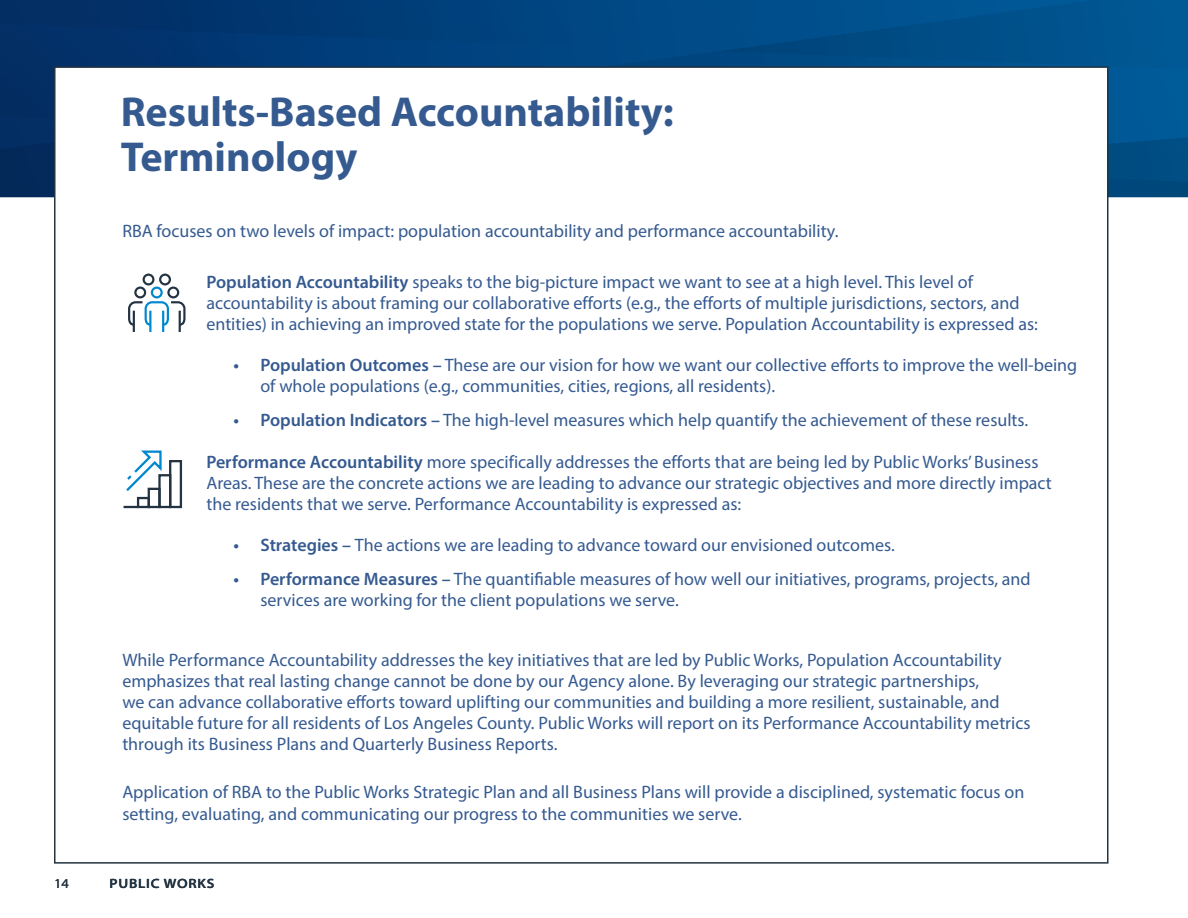
<style>
.page{position:relative;width:1188px;height:918px;background:#fff}
.page>*{position:absolute;margin:0;border:0;box-sizing:border-box;transform-origin:0 0}
.t1{font:700 42px/45px "Myriad Pro";color:#355a90}
.t2{font:18px/21px "Myriad Pro";color:#355a90}
.t3{font:600 semi-expanded 13.5px "Myriad Pro";letter-spacing:.06em;color:#233342}
.t4{font:semi-expanded 13.5px "Myriad Pro";color:#233342}
.s1{font-weight:600}
</style>
<div class="page">
<svg style="left:0;top:0;width:1188px;height:197px"></svg>
<div style="left:54px;top:66px;width:1054px;height:798px;background:#fff;border:2px solid #233342"></div>
<div style="left:151px;top:287px;width:12px;height:11px;border:2px solid #0088ce;border-radius:50%"></div>
<hr style="left:162px;top:311px;width:2px;height:21px;background:#0088ce">
<hr style="left:149px;top:311px;width:2px;height:21px;background:#0088ce">
<div style="left:134px;top:287px;width:12px;height:11px;border:2px solid #233342;border-radius:50%"></div>
<hr style="left:133px;top:311px;width:2px;height:21px;background:#233342">
<div style="left:167px;top:287px;width:12px;height:11px;border:2px solid #233342;border-radius:50%"></div>
<svg style="left:128px;top:301px;width:58px;height:26px"></svg>
<hr style="left:179px;top:311px;width:2px;height:21px;background:#233342">
<div style="left:159px;top:274px;width:12px;height:11px;border:2px solid #233342;border-radius:50%"></div>
<div style="left:143px;top:274px;width:11px;height:11px;border:2px solid #233342;border-radius:50%"></div>
<div style="left:148px;top:488px;width:13px;height:20px;border:2px solid #233342"></div>
<div style="left:137px;top:497px;width:13px;height:11px;border:2px solid #233342"></div>
<div style="left:169px;top:460px;width:13px;height:48px;border:2px solid #233342"></div>
<div style="left:158px;top:474px;width:13px;height:34px;border:2px solid #233342"></div>
<svg style="left:124px;top:506px;width:14px;height:2px"></svg>
<svg style="left:126px;top:450px;width:37px;height:44px"></svg>
<h1 class="t1" style="left:121px;top:88px;width:555px">Results-Based Accountability:<br>Terminology</h1>
<p class="t2" style="left:122px;top:220px;width:716px">RBA focuses on two levels of impact: population accountability and performance accountability.</p>
<p class="t2" style="left:206px;top:271px;width:833px"><span class="s1">Population Accountability</span> speaks to the big-picture impact we want to see at a high level. This level of accountability is about framing our collaborative efforts (e.g., the efforts of multiple jurisdictions, sectors, and entities) in achieving an improved state for the populations we serve. Population Accountability is expressed as:</p>
<p class="t2" style="left:260px;top:354px;width:818px;text-indent:-27px"><span class="s1">• Population Outcomes –</span> These are our vision for how we want our collective efforts to improve the well-being of whole populations (e.g., communities, cities, regions, all residents).</p>
<p class="t2" style="left:233px;top:410px;width:795px"><span class="s1">• Population Indicators –</span> The high-level measures which help quantify the achievement of these results.</p>
<p class="t2" style="left:206px;top:451px;width:847px"><span class="s1">Performance Accountability</span> more specifically addresses the efforts that are being led by Public Works’ Business<br>Areas. These are the concrete actions we are leading to advance our strategic objectives and more directly impact the residents that we serve. Performance Accountability is expressed as:</p>
<p class="t2" style="left:233px;top:534px;width:661px"><span class="s1">• Strategies –</span> The actions we are leading to advance toward our envisioned outcomes.</p>
<p class="t2" style="left:260px;top:569px;width:772px;text-indent:-27px"><span class="s1">• Performance Measures –</span> The quantifiable measures of how well our initiatives, programs, projects, and services are working for the client populations we serve.</p>
<p class="t2" style="left:122px;top:650px;width:910px">While Performance Accountability addresses the key initiatives that are led by Public Works, Population Accountability emphasizes that real lasting change cannot be done by our Agency alone. By leveraging our strategic partnerships,<br>we can advance collaborative efforts toward uplifting our communities and building a more resilient, sustainable, and equitable future for all residents of Los Angeles County. Public Works will report on its Performance Accountability metrics through its Business Plans and Quarterly Business Reports.</p>
<p class="t2" style="left:122px;top:782px;width:904px">Application of RBA to the Public Works Strategic Plan and all Business Plans will provide a disciplined, systematic focus on setting, evaluating, and communicating our progress to the communities we serve.</p>
<p class="t4" style="left:54px;top:875px;width:17px">14</p>
<p class="t3" style="left:110px;top:875px;width:107px">PUBLIC WORKS</p>
</div>
